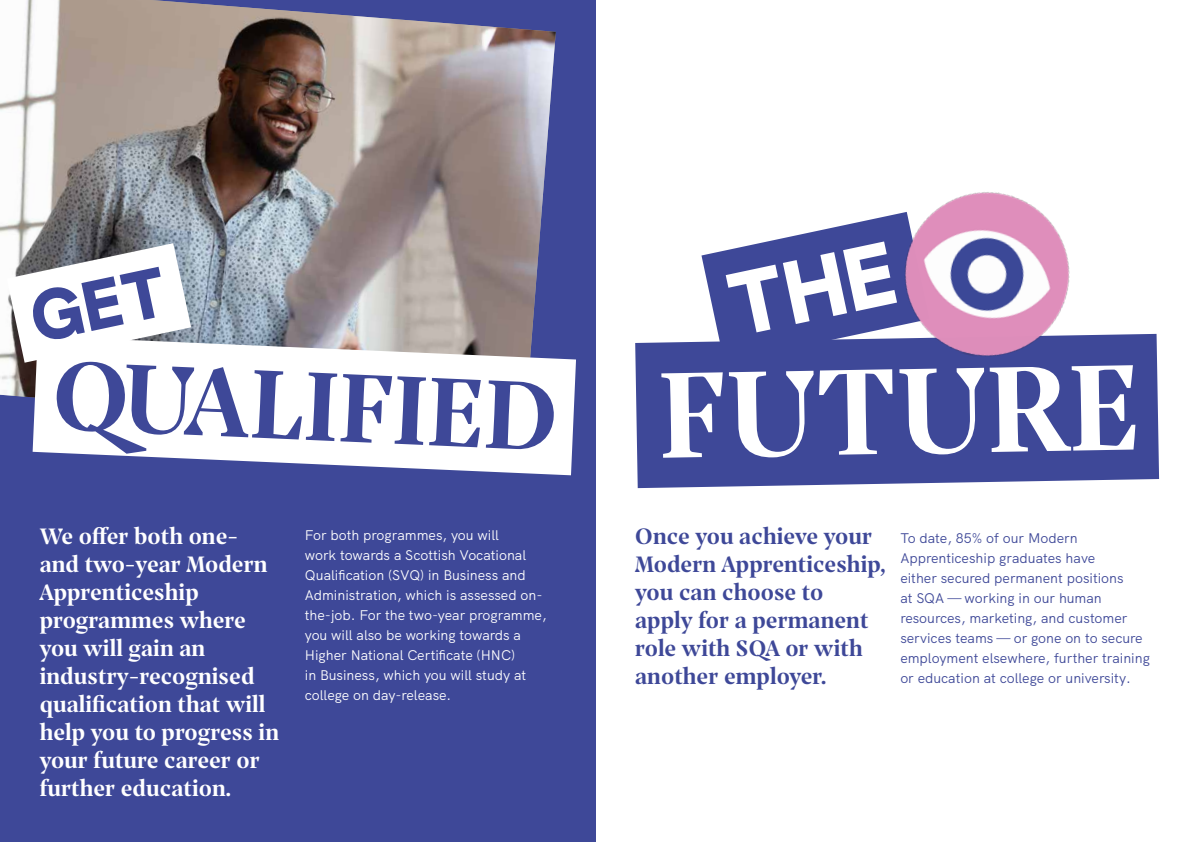
<style>
.page{position:relative;width:1191px;height:842px;background:#fff}
.page>*{position:absolute;margin:0;border:0;box-sizing:border-box;transform-origin:0 0}
.t1{font:131.1px "Prospectus Std Bld";color:#fff}
.t2{font:104.7px "Prospectus Std Bld";color:#3e4898}
.t3{font:24px/28px "Prospectus Std Bld";color:#fff}
.t4{font:24px/28px "Prospectus Std Bld";color:#3e4898}
.t5{font:14px/20px "HK Grotesk";color:#fff}
.t6{font:14px/20px "HK Grotesk";color:#3e4898}
</style>
<div class="page">
<div style="left:0;top:0;width:595px;height:842px;background:#3e4898"></div>
<img style="left:0;top:0;width:556px;height:398px">
<svg style="left:33px;top:336px;width:543px;height:139px;background:#e4e4ed"></svg>
<div style="left:635px;top:334px;width:524px;height:154px;background:#3e4898"></div>
<img style="left:886px;top:192px;width:202px;height:182px">
<svg style="left:701px;top:212px;width:228px;height:151px"></svg>
<svg style="left:7px;top:243px;width:184px;height:120px;background:#e2e3e4"></svg>
<h2 class="t2" style="left:55px;top:317px;width:507px;rotate:2deg">QUALIFIED</h2>
<h1 class="t1" style="left:656px;top:315px;width:483px;rotate:-1deg">FUTURE</h1>
<h3 class="t3" style="left:40px;top:521px;width:241px">We offer both one&shy;and two-year Modern<br>Apprenticeship programmes where you will gain an industry-recognised qualification that will help you to progress in your future career or further education.</h3>
<p class="t6" style="left:900px;top:527px;width:251px">To date, 85% of our Modern Apprenticeship graduates have<br>either secured permanent positions<br>at SQA — working in our human resources, marketing, and customer services teams — or gone on to secure employment elsewhere, further training or education at college or university.</p>
<p class="t5" style="left:305px;top:523px;width:243px">For both programmes, you will<br>work towards a Scottish Vocational Qualification (SVQ) in Business and Administration, which is assessed on&shy;the-job. For the two-year programme, you will also be working towards a Higher National Certificate (HNC)<br>in Business, which you will study at college on day-release.</p>
<h3 class="t4" style="left:635px;top:521px;width:252px">Once you achieve your<br>Modern Apprenticeship, you can choose to apply for a permanent role with SQA or with another employer.</h3>
</div>
